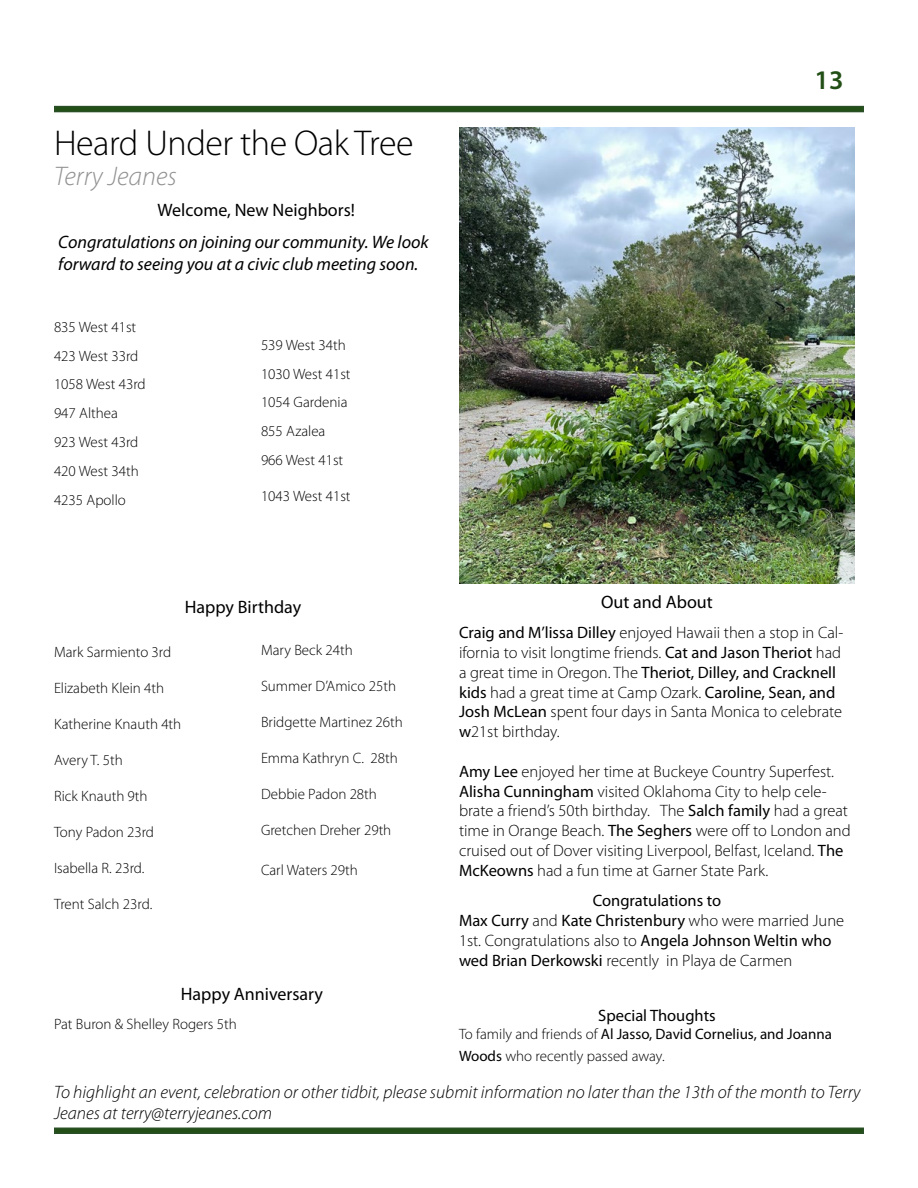
<style>
.page{position:relative;width:918px;height:1188px;background:#fff}
.page>*{position:absolute;margin:0;border:0;box-sizing:border-box;transform-origin:0 0}
.t1{font:300 36px "Myriad Pro";letter-spacing:-.015em;color:#000}
.t2{font:italic 300 27px "Myriad Pro";color:#919191}
.t3{font:600 27px "Myriad Pro";color:#224f16}
.t4{font:italic 300 18px/21.6px "Myriad Pro";color:#000}
.t5{font:italic 18px/21.6px "Myriad Pro";color:#000}
.t6{font:18px "Myriad Pro";color:#000}
.t7{font:300 16.5px/19.8px "Myriad Pro";color:#000}
.t8{font:16.5px/19.8px "Myriad Pro";color:#000}
.t9{font:300 15px/28.8px "Myriad Pro";color:#000}
.s1{font-weight:400}
.s2{font-weight:300}
</style>
<div class="page">
<div style="left:54px;top:106px;width:810px;height:6px;background:#224f16;border:2px solid #2a4f27"></div>
<div style="left:54px;top:1128px;width:810px;height:6px;background:#224f16"></div>
<img style="left:459px;top:128px;width:396px;height:455px">
<h1 class="t1" style="left:54px;top:121px;width:361px">Heard Under the Oak Tree</h1>
<h2 class="t2" style="left:54px;top:159px;width:124px">Terry Jeanes</h2>
<p class="t6" style="left:158px;top:199px;width:199px">Welcome, New Neighbors!</p>
<p class="t5" style="left:58px;top:231px;width:372px">Congratulations on joining our community. We look forward to seeing you at a civic club meeting soon.</p>
<p class="t9" style="left:54px;top:312px;width:93px">835 West 41st<br>423 West 33rd<br>1058 West 43rd<br>947 Althea<br>923 West 43rd<br>420 West 34th<br>4235 Apollo</p>
<p class="t9" style="left:261px;top:330px;width:91px">539 West 34th<br>1030 West 41st<br>1054 Gardenia<br>855 Azalea<br>966 West 41st</p>
<p class="t9" style="left:261px;top:481px;width:91px">1043 West 41st</p>
<h2 class="t3" style="left:815px;top:63px;width:30px">13</h2>
<p class="t6" style="left:185px;top:596px;width:118px">Happy Birthday</p>
<p class="t9" style="left:54px;top:638px;width:119px">Mark Sarmiento 3rd</p>
<p class="t9" style="left:54px;top:674px;width:112px">Elizabeth Klein 4th</p>
<p class="t9" style="left:54px;top:710px;width:129px">Katherine Knauth 4th</p>
<p class="t9" style="left:54px;top:746px;width:70px">Avery T. 5th</p>
<p class="t9" style="left:54px;top:782px;width:95px">Rick Knauth 9th</p>
<p class="t9" style="left:54px;top:818px;width:102px">Tony Padon 23rd</p>
<p class="t9" style="left:54px;top:854px;width:92px">Isabella R. 23rd.</p>
<p class="t9" style="left:54px;top:890px;width:100px">Trent Salch 23rd.</p>
<p class="t9" style="left:261px;top:636px;width:93px">Mary Beck 24th</p>
<p class="t9" style="left:261px;top:672px;width:137px">Summer D’Amico 25th</p>
<p class="t9" style="left:261px;top:708px;width:143px">Bridgette Martinez 26th</p>
<p class="t9" style="left:261px;top:744px;width:138px">Emma Kathryn C. 28th</p>
<p class="t9" style="left:261px;top:780px;width:117px">Debbie Padon 28th</p>
<p class="t9" style="left:261px;top:816px;width:132px">Gretchen Dreher 29th</p>
<p class="t9" style="left:261px;top:855px;width:98px">Carl Waters 29th</p>
<p class="t6" style="left:181px;top:983px;width:144px">Happy Anniversary</p>
<p class="t9" style="left:54px;top:1009px;width:184px">Pat Buron &amp; Shelley Rogers 5th</p>
<p class="t6" style="left:601px;top:590px;width:113px">Out and About</p>
<p class="t7" style="left:459px;top:623px;width:386px"><span class="s1">Craig and M’lissa Dilley</span> enjoyed Hawaii then a stop in Cal&shy;ifornia to visit longtime friends. <span class="s1">Cat and Jason Theriot</span> had a great time in Oregon. The <span class="s1">Theriot, Dilley, and Cracknell kids</span> had a great time at Camp Ozark. <span class="s1">Caroline, Sean, and Josh McLean</span> spent four days in Santa Monica to celebrate <span class="s1">w</span>21st birthday.</p>
<p class="t7" style="left:459px;top:761px;width:393px"><span class="s1">Amy Lee</span> enjoyed her time at Buckeye Country Superfest.<br><span class="s1">Alisha Cunningham</span> visited Oklahoma City to help cele&shy;brate a friend’s 50th birthday. The <span class="s1">Salch family</span> had a great time in Orange Beach. <span class="s1">The Seghers</span> were off to London and cruised out of Dover visiting Liverpool, Belfast, Iceland. <span class="s1">The McKeowns</span> had a fun time at Garner State Park.</p>
<p class="t8" style="left:459px;top:891px;width:387px;text-indent:134px">Congratulations to<br>Max Curry <span class="s2">and</span> Kate Christenbury <span class="s2">who were married June 1st. Congratulations also to</span> Angela Johnson Weltin who wed Brian Derkowski <span class="s2">recently in Playa de Carmen</span></p>
<p class="t8" style="left:598px;top:1005px;width:119px">Special Thoughts</p>
<p class="t9" style="left:459px;top:1023px;width:375px;line-height:21.6px">To family and friends of <span class="s1">Al Jasso, David Cornelius, and Joanna<br>Woods</span> who recently passed away.</p>
<p class="t4" style="left:54px;top:1081px;width:808px">To highlight an event, celebration or other tidbit, please submit information no later than the 13th of the month to Terry<br>Jeanes at terry@terryjeanes.com</p>
</div>
